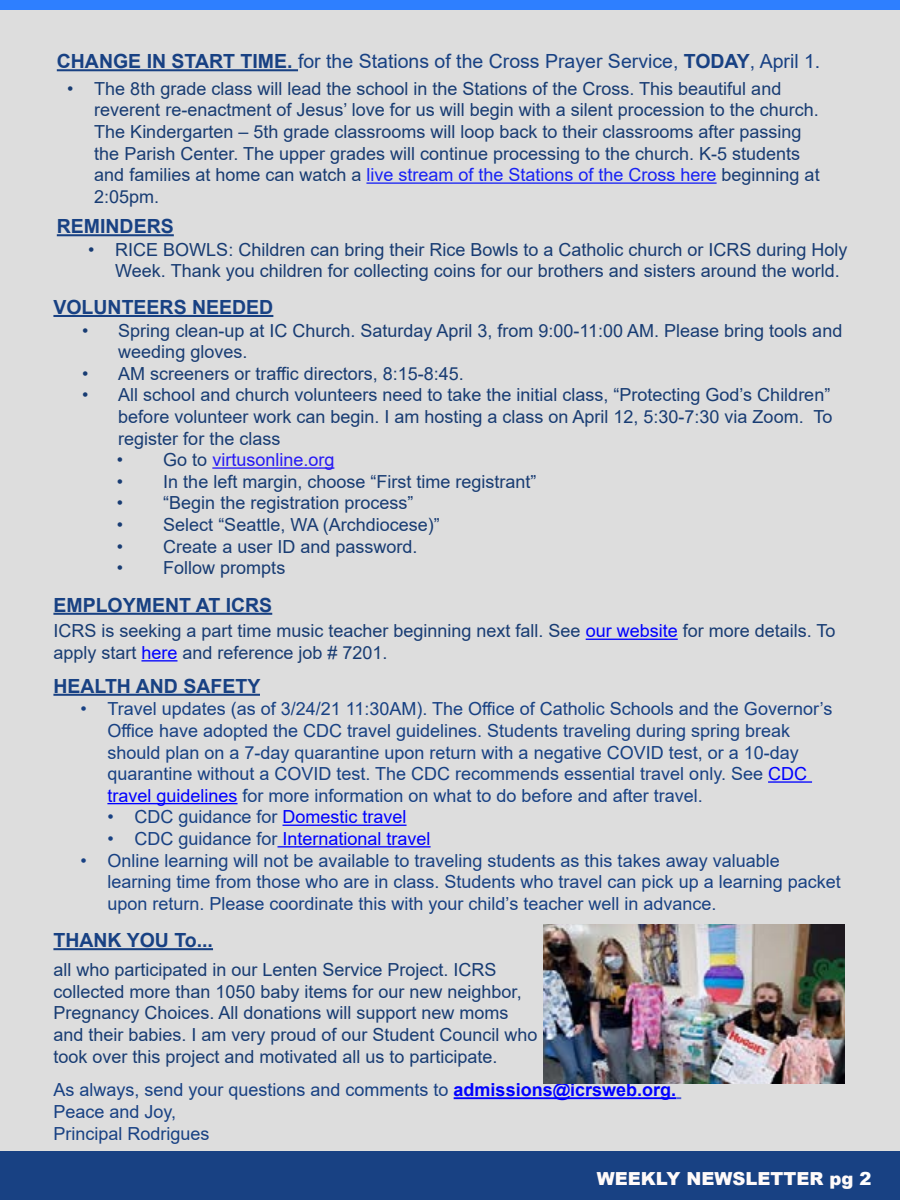
<style>
.page{position:relative;width:900px;height:1200px;background:#ddd}
.page>*{position:absolute;margin:0;border:0;box-sizing:border-box;transform-origin:0 0}
.t1{font:700 19.5px "Arial";color:#184183}
.t2{font:19.5px "Arial";color:#184183}
.t3{font:18px/21.6px "Arial";color:#183c73}
.t4{font:18px/21.6px "Arial";color:#184183}
.t5{font:18px "Arial";color:#00f}
.t6{font:18px "Arial";color:#2518f5}
.t7{font:900 18px "Arial";color:#fffaf9}
.s1{font-weight:700}
.s2{color:#1822f4}
.s3{color:#183c73}
.s4{color:#00f}
.s5{color:#184183}
.s6{font-weight:700;color:#00f}
.s7{color:#fff}
</style>
<div class="page">
<div style="left:0;top:0;width:900px;height:10px;background:#2e7fff"></div>
<div style="left:0;top:1151px;width:900px;height:49px;background:#184183"></div>
<hr style="left:53px;top:948px;width:160px;height:2px;background:#184183">
<hr style="left:454px;top:1097px;width:222px;height:2px;background:#00f">
<hr style="left:53px;top:694px;width:207px;height:2px;background:#184183">
<hr style="left:768px;top:781px;width:44px;height:2px;background:#00f">
<hr style="left:107px;top:803px;width:131px;height:1px;background:#00f">
<hr style="left:283px;top:825px;width:124px;height:1px;background:#00f">
<hr style="left:278px;top:846px;width:153px;height:1px;background:#00f">
<hr style="left:53px;top:315px;width:220px;height:2px;background:#184183">
<hr style="left:212px;top:467px;width:122px;height:2px;background:#2518f5">
<hr style="left:53px;top:613px;width:219px;height:2px;background:#184183">
<hr style="left:57px;top:234px;width:117px;height:2px;background:#184183">
<hr style="left:586px;top:639px;width:92px;height:1px;background:#00f">
<hr style="left:141px;top:660px;width:37px;height:2px;background:#00f">
<hr style="left:366px;top:182px;width:351px;height:2px;background:#1822f4">
<hr style="left:57px;top:69px;width:241px;height:2px;background:#184183">
<img style="left:543px;top:924px;width:301px;height:159px">
<p class="t2" style="left:57px;top:48px;width:765px"><span class="s1">CHANGE IN START TIME.</span> for the Stations of the Cross Prayer Service, <span class="s1">TODAY</span>, April 1.</p>
<p class="t3" style="left:94px;top:78px;width:727px;text-indent:-27px">• The 8th grade class will lead the school in the Stations of the Cross. This beautiful and reverent re-enactment of Jesus’ love for us will begin with a silent procession to the church.<br>The Kindergarten – 5th grade classrooms will loop back to their classrooms after passing the Parish Center. The upper grades will continue processing to the church. K-5 students and families at home can watch a <span class="s2">live stream of the Stations of the Cross here</span> beginning at 2:05pm.</p>
<p class="t1" style="left:57px;top:213px;width:118px">REMINDERS</p>
<p class="t3" style="left:115px;top:239px;width:734px;text-indent:-27px">• RICE BOWLS: Children can bring their Rice Bowls to a Catholic church or ICRS during Holy<br>Week. Thank you children for collecting coins for our brothers and sisters around the world.</p>
<p class="t1" style="left:53px;top:293px;width:221px">VOLUNTEERS NEEDED</p>
<p class="t3" style="left:118px;top:319px;width:726px;text-indent:-36px">• Spring clean-up at IC Church. Saturday April 3, from 9:00-11:00 AM. Please bring tools and weeding gloves.</p>
<p class="t3" style="left:82px;top:363px;width:383px">• AM screeners or traffic directors, 8:15-8:45.</p>
<p class="t3" style="left:118px;top:384px;width:716px;text-align:justify;text-indent:-36px">• All school and church volunteers need to take the initial class, “Protecting God’s Children” before volunteer work can begin. I am hosting a class on April 12, 5:30-7:30 via Zoom. To register for the class</p>
<p class="t6" style="left:117px;top:447px;width:219px"><span class="s3">• Go to</span> virtusonline.org</p>
<p class="t3" style="left:117px;top:471px;width:421px">• In the left margin, choose “First time registrant”</p>
<p class="t3" style="left:117px;top:492px;width:298px">• “Begin the registration process”</p>
<p class="t3" style="left:117px;top:514px;width:324px">• Select “Seattle, WA (Archdiocese)”</p>
<p class="t3" style="left:117px;top:535px;width:302px">• Create a user ID and password.</p>
<p class="t3" style="left:117px;top:557px;width:170px">• Follow prompts</p>
<p class="t1" style="left:53px;top:591px;width:220px">EMPLOYMENT AT ICRS</p>
<p class="t3" style="left:53px;top:620px;width:784px">ICRS is seeking a part time music teacher beginning next fall. See <span class="s4">our website</span> for more details. To apply start <span class="s4">here</span> and reference job # 7201.</p>
<p class="t1" style="left:53px;top:672px;width:208px">HEALTH AND SAFETY</p>
<p class="t4" style="left:107px;top:698px;width:726px;text-indent:-27px">• Travel updates (as of 3/24/21 11:30AM). The Office of Catholic Schools and the Governor’s Office have adopted the CDC travel guidelines. Students traveling during spring break should plan on a 7-day quarantine upon return with a negative COVID test, or a 10-day quarantine without a COVID test. The CDC recommends essential travel only. See <span class="s4">CDC travel guidelines</span> for more information on what to do before and after travel.</p>
<p class="t4" style="left:107px;top:806px;width:301px">• CDC guidance for <span class="s4">Domestic travel</span></p>
<p class="t5" style="left:107px;top:826px;width:325px"><span class="s5">• CDC guidance for</span> International travel</p>
<p class="t4" style="left:107px;top:849px;width:735px;text-indent:-27px">• Online learning will not be available to traveling students as this takes away valuable learning time from those who are in class. Students who travel can pick up a learning packet upon return. Please coordinate this with your child’s teacher well in advance.</p>
<p class="t1" style="left:53px;top:927px;width:161px">THANK YOU To...</p>
<p class="t3" style="left:53px;top:959px;width:486px">all who participated in our Lenten Service Project. ICRS collected more than 1050 baby items for our new neighbor, Pregnancy Choices. All donations will support new moms and their babies. I am very proud of our Student Council who took over this project and motivated all us to participate.</p>
<p class="t4" style="left:53px;top:1079px;width:624px">As always, send your questions and comments to <span class="s6">admissions@icrsweb.org.<br></span>Peace and Joy,<br>Principal Rodrigues</p>
<p class="t7" style="left:597px;top:1166px;width:276px">WEEKLY NEWSLETTER pg <span class="s7">2</span></p>
</div>
